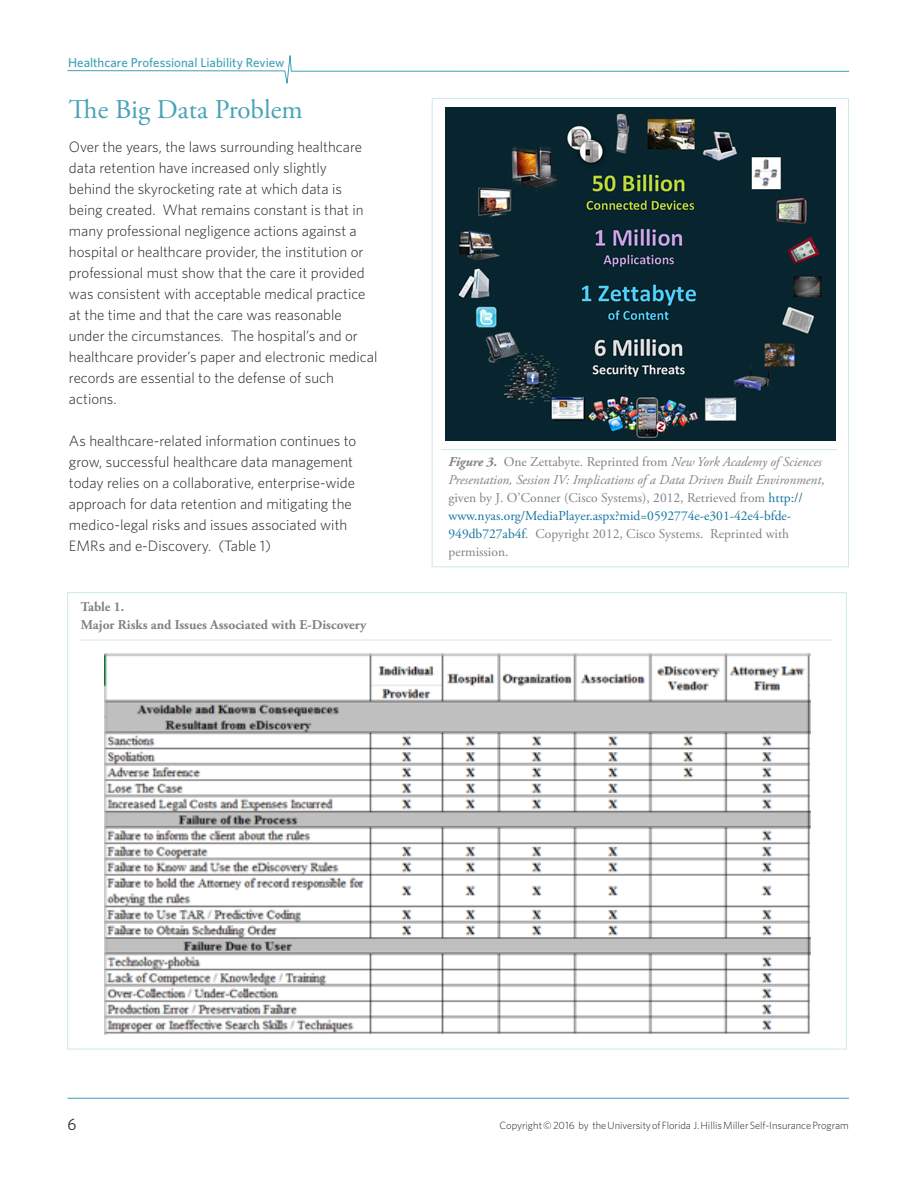
<style>
.page{position:relative;width:918px;height:1188px;background:#fff}
.page>*{position:absolute;margin:0;border:0;box-sizing:border-box;transform-origin:0 0}
.t1{font:27px "Adobe Garamond Pro";color:#47a3b7}
.t2{font:16.5px "Whitney Book SC";color:#231f20}
.t3{font:300 15px/21px "Whitney";color:#231f20}
.t4{font:13.5px/18px "Adobe Garamond Pro";color:#808285}
.t5{font:700 13.5px "Adobe Garamond Pro";color:#808285}
.t6{font:500 12.9px "Whitney";color:#3ea1b6}
.t7{font:300 10.5px "Whitney";color:#231f20}
.s1{font-weight:700;font-style:italic}
.s2{font-style:italic}
.s3{color:#13739c}
</style>
<div class="page">
<svg style="left:67px;top:55px;width:782px;height:29px"></svg>
<hr style="left:67px;top:1098px;width:810px;height:1px;background:#3ea1b6">
<div style="left:849px;top:56px;width:36px;height:1053px;background:#fff"></div>
<img style="left:446px;top:107px;width:389px;height:333px">
<hr style="left:441px;top:449px;width:396px;height:1px;background:#cfe7ec">
<hr style="left:81px;top:640px;width:752px;height:1px;background:#cfe7ec">
<img style="left:104px;top:653px;width:707px;height:381px">
<p class="t6" style="left:68px;top:55px;width:218px">Healthcare Professional Liability Review</p>
<p class="t1" style="left:69px;top:93px;width:235px">The Big Data Problem</p>
<p class="t3" style="left:69px;top:136px;width:310px">Over the years, the laws surrounding healthcare data retention have increased only slightly<br>behind the skyrocketing rate at which data is being created. What remains constant is that in many professional negligence actions against a hospital or healthcare provider, the institution or professional must show that the care it provided was consistent with acceptable medical practice at the time and that the care was reasonable under the circumstances. The hospital’s and or healthcare provider’s paper and electronic medical records are essential to the defense of such actions.</p>
<p class="t3" style="left:69px;top:430px;width:289px">As healthcare-related information continues to grow, successful healthcare data management today relies on a collaborative, enterprise-wide approach for data retention and mitigating the medico-legal risks and issues associated with EMRs and e-Discovery. (Table 1)</p>
<p class="t5" style="left:81px;top:599px;width:45px">Table 1.</p>
<p class="t5" style="left:81px;top:617px;width:287px">Major Risks and Issues Associated with E-Discovery</p>
<p class="t4" style="left:448px;top:453px;width:378px"><span class="s1">Figure 3.</span> One Zettabyte. Reprinted from <span class="s2">New York Academy of Sciences Presentation, Session IV: Implications of a Data Driven Built Environment</span>, given by J. O’Conner (Cisco Systems), 2012, Retrieved from <span class="s3">http:// www.nyas.org/MediaPlayer.aspx?mid=0592774e-e301-42e4-bfde-949db727ab4f</span>. Copyright 2012, Cisco Systems. Reprinted with permission.</p>
<p class="t2" style="left:67px;top:1114px;width:10px">6</p>
<p class="t7" style="left:500px;top:1119px;width:351px">Copyright © 2016 by the University of Florida J. Hillis Miller Self-Insurance Program</p>
</div>
